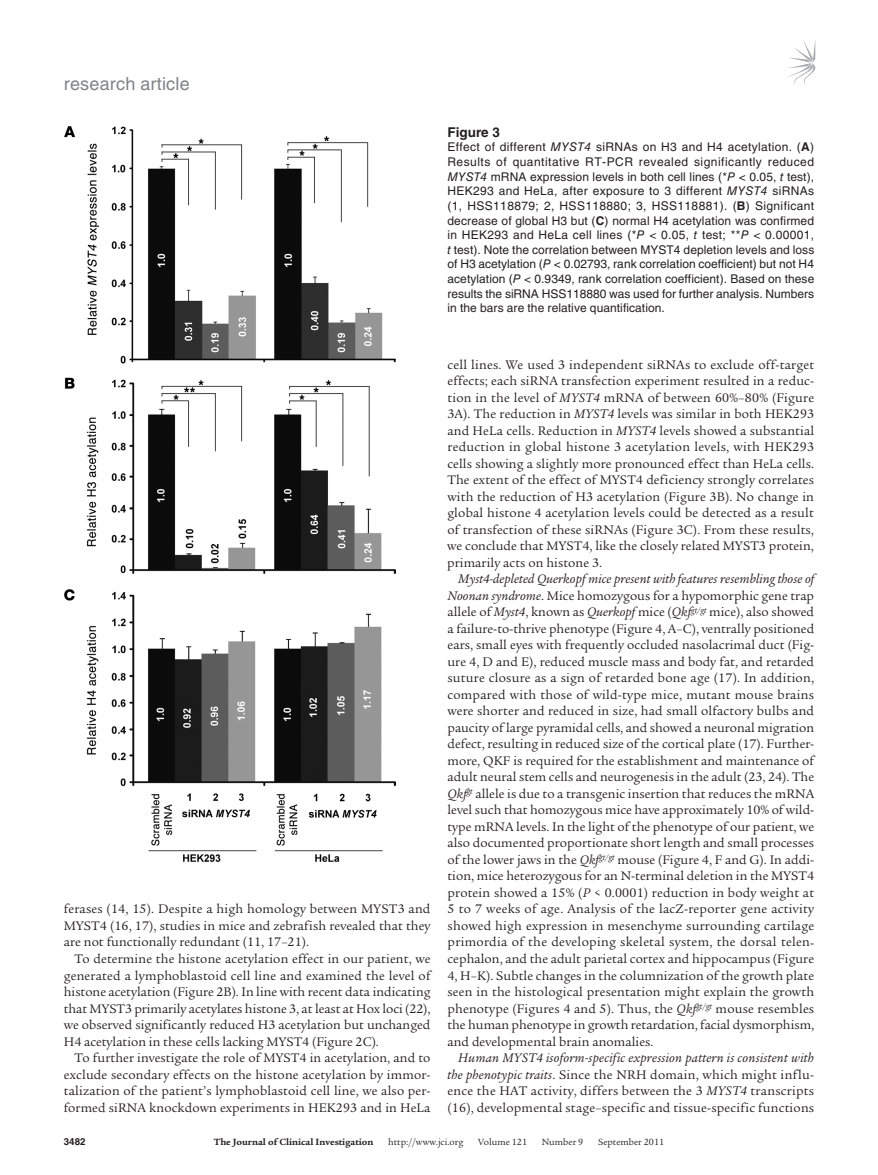
<style>
.page{position:relative;width:878px;height:1175px;background:#fff}
.page>*{position:absolute;margin:0;border:0;box-sizing:border-box;transform-origin:0 0}
.t1{font:18px "Helvetica LT Std";letter-spacing:.01em;color:#808285}
.t2{font:13.5px/16.5px "Legacy Serif Std";letter-spacing:.005em;color:#231f20;text-align:justify}
.t3{font:700 13.5px "Helvetica LT Std";color:#231f20}
.t4{font:12px/14.7px "Helvetica LT Std";letter-spacing:.005em;color:#231f20;text-align:justify}
.t5{font:9.75px "Legacy Serif Std";color:#231f20}
.t6{font:700 9.75px "Legacy Serif Std";color:#231f20}
.t7{font:700 9.75px "Helvetica LT Std";color:#231f20}
.s1{font-style:italic}
.s2{font-weight:700}
</style>
<div class="page">
<svg style="left:789px;top:42px;width:26px;height:43px"></svg>
<img style="left:64px;top:126px;width:331px;height:737px">
<h1 class="t1" style="left:64px;top:73px;width:127px">research article</h1>
<p class="t3" style="left:447px;top:124px;width:54px">Figure 3</p>
<p class="t4" style="left:447px;top:140px;width:368px">Effect of different <span class="s1">MYST4</span> siRNAs on H3 and H4 acetylation. (<span class="s2">A</span>)<br>Results of quantitative RT-PCR revealed significantly reduced <span class="s1">MYST4</span> mRNA expression levels in both cell lines (*<span class="s1">P</span> &lt; 0.05, <span class="s1">t</span> test), HEK293 and HeLa, after exposure to 3 different <span class="s1">MYST4</span> siRNAs (1, HSS118879; 2, HSS118880; 3, HSS118881). (<span class="s2">B</span>) Significant decrease of global H3 but (<span class="s2">C</span>) normal H4 acetylation was confirmed in HEK293 and HeLa cell lines (*<span class="s1">P</span> &lt; 0.05, <span class="s1">t</span> test; **<span class="s1">P</span> &lt; 0.00001, <span class="s1">t</span> test). Note the correlation between MYST4 depletion levels and loss of H3 acetylation (<span class="s1">P</span> &lt; 0.02793, rank correlation coefficient) but not H4 acetylation (<span class="s1">P</span> &lt; 0.9349, rank correlation coefficient). Based on these results the siRNA HSS118880 was used for further analysis. Numbers in the bars are the relative quantification.</p>
<p class="t2" style="left:64px;top:901px;width:368px">ferases (14, 15). Despite a high homology between MYST3 and MYST4 (16, 17), studies in mice and zebrafish revealed that they are not functionally redundant (11, 17–21).</p>
<p class="t2" style="left:64px;top:950px;width:368px;text-indent:11px">To determine the histone acetylation effect in our patient, we generated a lymphoblastoid cell line and examined the level of histone acetylation (Figure 2B). In line with recent data indicating that MYST3 primarily acetylates histone 3, at least at Hox loci (22), we observed significantly reduced H3 acetylation but unchanged H4 acetylation in these cells lacking MYST4 (Figure 2C).</p>
<p class="t2" style="left:64px;top:1049px;width:368px;text-indent:11px">To further investigate the role of MYST4 in acetylation, and to exclude secondary effects on the histone acetylation by immor&shy;talization of the patient’s lymphoblastoid cell line, we also per&shy;formed siRNA knockdown experiments in HEK293 and in HeLa</p>
<p class="t2" style="left:447px;top:356px;width:368px">cell lines. We used 3 independent siRNAs to exclude off-target effects; each siRNA transfection experiment resulted in a reduc&shy;tion in the level of <span class="s1">MYST4</span> mRNA of between 60%–80% (Figure 3A). The reduction in <span class="s1">MYST4</span> levels was similar in both HEK293 and HeLa cells. Reduction in <span class="s1">MYST4</span> levels showed a substantial reduction in global histone 3 acetylation levels, with HEK293 cells showing a slightly more pronounced effect than HeLa cells.<br>The extent of the effect of MYST4 deficiency strongly correlates with the reduction of H3 acetylation (Figure 3B). No change in global histone 4 acetylation levels could be detected as a result of transfection of these siRNAs (Figure 3C). From these results, we conclude that MYST4, like the closely related MYST3 protein, primarily acts on histone 3.</p>
<p class="t2" style="left:447px;top:571px;width:368px;text-indent:11px"><span class="s1">Myst4-depleted Querkopf mice present with features resembling those of Noonan syndrome</span>. Mice homozygous for a hypomorphic gene trap allele of <span class="s1">Myst4</span>, known as <span class="s1">Querkopf</span> mice (<span class="s1">Qkf</span><sup>gt/gt</sup> mice), also showed a failure-to-thrive phenotype (Figure 4, A–C), ventrally positioned ears, small eyes with frequently occluded nasolacrimal duct (Fig&shy;ure 4, D and E), reduced muscle mass and body fat, and retarded suture closure as a sign of retarded bone age (17). In addition, compared with those of wild-type mice, mutant mouse brains were shorter and reduced in size, had small olfactory bulbs and paucity of large pyramidal cells, and showed a neuronal migration defect, resulting in reduced size of the cortical plate (17). Further&shy;more, QKF is required for the establishment and maintenance of adult neural stem cells and neurogenesis in the adult (23, 24). The <span class="s1">Qkf</span><sup>gt</sup> allele is due to a transgenic insertion that reduces the mRNA level such that homozygous mice have approximately 10% of wild&shy;type mRNA levels. In the light of the phenotype of our patient, we also documented proportionate short length and small processes of the lower jaws in the <span class="s1">Qkf</span><sup>gt/gt</sup> mouse (Figure 4, F and G). In addi&shy;tion, mice heterozygous for an N-terminal deletion in the MYST4 protein showed a 15% (<span class="s1">P</span> &lt; 0.0001) reduction in body weight at 5 to 7 weeks of age. Analysis of the lacZ-reporter gene activity showed high expression in mesenchyme surrounding cartilage primordia of the developing skeletal system, the dorsal telen&shy;cephalon, and the adult parietal cortex and hippocampus (Figure 4, H–K). Subtle changes in the columnization of the growth plate seen in the histological presentation might explain the growth phenotype (Figures 4 and 5). Thus, the <span class="s1">Qkf</span><sup>gt/gt</sup> mouse resembles the human phenotype in growth retardation, facial dysmorphism, and developmental brain anomalies.</p>
<p class="t2" style="left:447px;top:1049px;width:368px;text-indent:11px"><span class="s1">Human MYST4 isoform-specific expression pattern is consistent with the phenotypic traits</span>. Since the NRH domain, which might influ&shy;ence the HAT activity, differs between the 3 <span class="s1">MYST4</span> transcripts (16), developmental stage–specific and tissue-specific functions</p>
<p class="t7" style="left:64px;top:1135px;width:23px">3482</p>
<p class="t6" style="left:214px;top:1135px;width:161px">The Journal of Clinical Investigation</p>
<p class="t5" style="left:388px;top:1136px;width:77px">http://www.jci.org</p>
<p class="t5" style="left:478px;top:1136px;width:50px">Volume 121</p>
<p class="t5" style="left:542px;top:1136px;width:43px">Number 9</p>
<p class="t5" style="left:598px;top:1136px;width:68px">September 2011</p>
</div>
